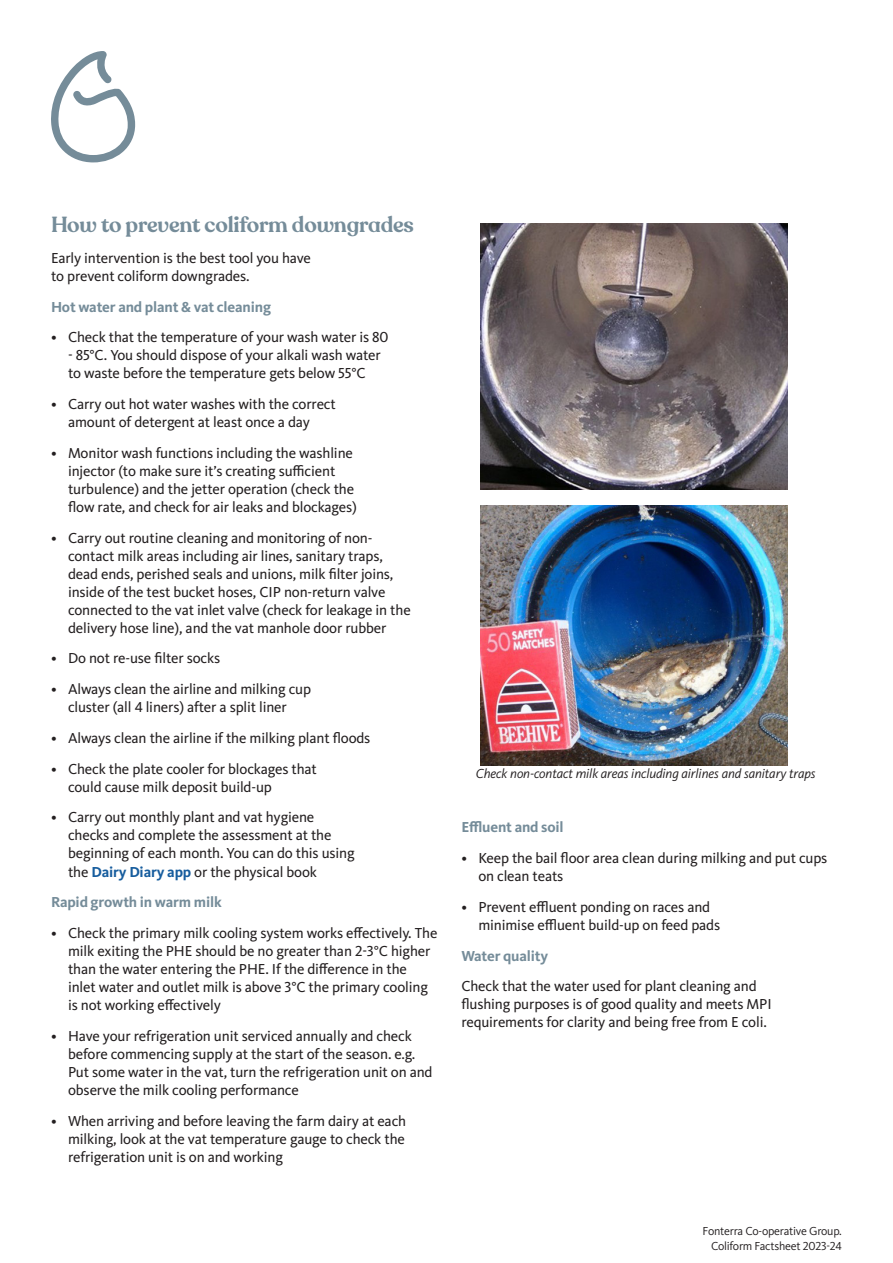
<style>
.page{position:relative;width:893px;height:1263px;background:#fff}
.page>*{position:absolute;margin:0;border:0;box-sizing:border-box;transform-origin:0 0}
.SB__Case_Study_-_Bod{font:600 21.6px "Recoleta Alt";letter-spacing:-.01em;color:#758c99}
.SB__Case_Study_-_Bod-2{font:15px/18px "Kievit Pro";letter-spacing:-.01em;color:#231f20}
.SB__Case_Study_-_Bod-3{font:700 15px "Kievit Pro";letter-spacing:-.01em;color:#758c99}
.SB__Case_Study_-_Bod-4{font:italic 13.5px "Kievit Pro";letter-spacing:-.01em;color:#231f20}
.t1{font:12px/15px "Kievit Pro";letter-spacing:-.02em;color:#231f20;text-align:right}
.s1{font-weight:700;color:#175d9e}
</style>
<div class="page">
<svg style="left:51px;top:51px;width:84px;height:111px"></svg>
<img style="left:481px;top:224px;width:307px;height:265px">
<img style="left:481px;top:506px;width:307px;height:260px">
<p class="SB__Case_Study_-_Bod" style="left:51px;top:211px;width:364px">How to prevent coliform downgrades</p>
<p class="SB__Case_Study_-_Bod-2" style="left:51px;top:249px;width:261px">Early intervention is the best tool you have to prevent coliform downgrades.</p>
<p class="SB__Case_Study_-_Bod-3" style="left:51px;top:298px;width:222px">Hot water and plant &amp; vat cleaning</p>
<p class="SB__Case_Study_-_Bod-2" style="left:51px;top:328px;width:339px">• Check that the temperature of your wash water is 80</p>
<p class="SB__Case_Study_-_Bod-2" style="left:68px;top:346px;width:314px">- 85°C. You should dispose of your alkali wash water to waste before the temperature gets below 55°C</p>
<p class="SB__Case_Study_-_Bod-2" style="left:51px;top:395px;width:286px;text-align:center">• Carry out hot water washes with the correct amount of detergent at least once a day</p>
<p class="SB__Case_Study_-_Bod-2" style="left:68px;top:444px;width:290px;text-indent:-17px">• Monitor wash functions including the washline injector (to make sure it’s creating sufficient turbulence) and the jetter operation (check the flow rate, and check for air leaks and blockages)</p>
<p class="SB__Case_Study_-_Bod-2" style="left:68px;top:529px;width:344px;text-indent:-17px">• Carry out routine cleaning and monitoring of non&shy;contact milk areas including air lines, sanitary traps, dead ends, perished seals and unions, milk filter joins, inside of the test bucket hoses, CIP non-return valve connected to the vat inlet valve (check for leakage in the delivery hose line), and the vat manhole door rubber</p>
<p class="SB__Case_Study_-_Bod-2" style="left:51px;top:649px;width:171px">• Do not re-use filter socks</p>
<p class="SB__Case_Study_-_Bod-2" style="left:51px;top:680px;width:262px;text-align:center">• Always clean the airline and milking cup cluster (all 4 liners) after a split liner</p>
<p class="SB__Case_Study_-_Bod-2" style="left:51px;top:729px;width:321px">• Always clean the airline if the milking plant floods</p>
<p class="SB__Case_Study_-_Bod-2" style="left:68px;top:760px;width:250px;text-indent:-17px">• Check the plate cooler for blockages that could cause milk deposit build-up</p>
<p class="SB__Case_Study_-_Bod-2" style="left:68px;top:808px;width:288px;text-indent:-17px">• Carry out monthly plant and vat hygiene checks and complete the assessment at the beginning of each month. You can do this using the <span class="s1">Dairy Diary app</span> or the physical book</p>
<p class="SB__Case_Study_-_Bod-3" style="left:51px;top:893px;width:172px">Rapid growth in warm milk</p>
<p class="SB__Case_Study_-_Bod-2" style="left:68px;top:924px;width:371px;text-indent:-17px">• Check the primary milk cooling system works effectively. The milk exiting the PHE should be no greater than 2-3°C higher than the water entering the PHE. If the difference in the inlet water and outlet milk is above 3°C the primary cooling is not working effectively</p>
<p class="SB__Case_Study_-_Bod-2" style="left:68px;top:1027px;width:366px;text-indent:-17px">• Have your refrigeration unit serviced annually and check before commencing supply at the start of the season. e.g.<br>Put some water in the vat, turn the refrigeration unit on and observe the milk cooling performance</p>
<p class="SB__Case_Study_-_Bod-2" style="left:68px;top:1111px;width:340px;text-align:justify;text-indent:-17px">• When arriving and before leaving the farm dairy at each milking, look at the vat temperature gauge to check the refrigeration unit is on and working</p>
<p class="SB__Case_Study_-_Bod-4" style="left:476px;top:765px;width:341px">Check non-contact milk areas including airlines and sanitary traps</p>
<p class="SB__Case_Study_-_Bod-3" style="left:461px;top:818px;width:104px">Effluent and soil</p>
<p class="SB__Case_Study_-_Bod-2" style="left:478px;top:849px;width:350px;text-indent:-17px">• Keep the bail floor area clean during milking and put cups on clean teats</p>
<p class="SB__Case_Study_-_Bod-2" style="left:478px;top:898px;width:243px;text-indent:-17px">• Prevent effluent ponding on races and minimise effluent build-up on feed pads</p>
<p class="SB__Case_Study_-_Bod-3" style="left:461px;top:946px;width:88px">Water quality</p>
<p class="SB__Case_Study_-_Bod-2" style="left:461px;top:977px;width:312px">Check that the water used for plant cleaning and flushing purposes is of good quality and meets MPI requirements for clarity and being free from E coli.</p>
<p class="t1" style="left:703px;top:1223px;width:141px">Fonterra Co-operative Group.<br>Coliform Factsheet 2023-24</p>
</div>
